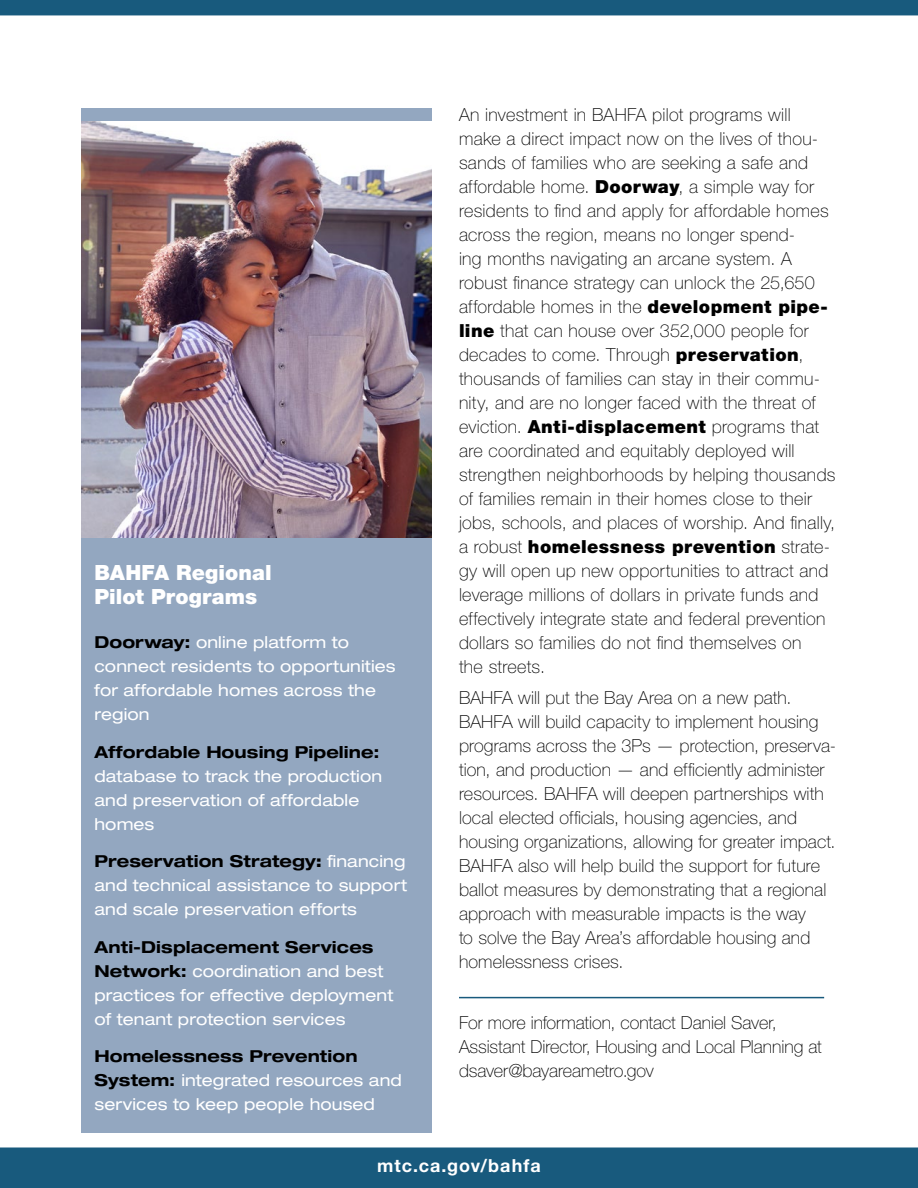
<style>
.page{position:relative;width:918px;height:1188px;background:#fff}
.page>*{position:absolute;margin:0;border:0;box-sizing:border-box;transform-origin:0 0}
.Sidebar_text{font:900 21px/24px "Helvetica Neue LT Std";letter-spacing:.005em;color:#fff}
.Body_copy{font:100 18px/24px "Helvetica Neue LT Std";letter-spacing:.01em;color:#000}
.t1{font:700 18px "Helvetica Neue LT Std";letter-spacing:.055em;color:#fff}
.Sidebar_Extended_Rev{font:expanded 16.5px/24px "Helvetica Neue LT Std";letter-spacing:.005em;color:#fff}
.s1{font-weight:700;color:#000}
.s2{font-weight:900;font-stretch:normal;color:#000}
.s3{font-weight:900}
</style>
<div class="page">
<div style="left:0;top:0;width:918px;height:15px;background:#185a7d"></div>
<div style="left:0;top:1147px;width:918px;height:41px;background:#185a7d"></div>
<div style="left:81px;top:108px;width:351px;height:1025px;background:#93a7c0"></div>
<img style="left:81px;top:122px;width:351px;height:416px">
<hr style="left:459px;top:997px;width:365px;height:1px;background:#185a7d">
<p class="Sidebar_text" style="left:94px;top:560px;width:179px">BAHFA Regional<br>Pilot Programs</p>
<p class="Sidebar_Extended_Rev" style="left:94px;top:630px;width:303px"><span class="s1">Doorway:</span> online platform to connect residents to opportunities for affordable homes across the region</p>
<p class="Sidebar_Extended_Rev" style="left:94px;top:739px;width:289px"><span class="s1">Affordable Housing Pipeline: </span>database to track the production and preservation of affordable homes</p>
<p class="Sidebar_Extended_Rev" style="left:94px;top:849px;width:314px;text-align:justify"><span class="s1">Preservation Strategy</span><span class="s2">:</span> financing and technical assistance to support and scale preservation efforts</p>
<p class="Sidebar_Extended_Rev" style="left:94px;top:934px;width:301px"><span class="s1">Anti-Displacement Services<br>Network:</span> coordination and best practices for effective deployment of tenant protection services</p>
<p class="Sidebar_Extended_Rev" style="left:94px;top:1044px;width:309px"><span class="s1">Homelessness Prevention<br>System:</span> integrated resources and services to keep people housed</p>
<p class="Body_copy" style="left:459px;top:102px;width:378px">An investment in BAHFA pilot programs will make a direct impact now on the lives of thou&shy;sands of families who are seeking a safe and affordable home. <span class="s3">Doorway</span>, a simple way for residents to find and apply for affordable homes across the region, means no longer spend-<br>ing months navigating an arcane system. A robust finance strategy can unlock the 25,650 affordable homes in the <span class="s3">development pipe&shy;line</span> that can house over 352,000 people for decades to come. Through <span class="s3">preservation</span>, thousands of families can stay in their commu&shy;nity, and are no longer faced with the threat of eviction. <span class="s3">Anti-displacement</span> programs that are coordinated and equitably deployed will strengthen neighborhoods by helping thousands of families remain in their homes close to their jobs, schools, and places of worship. And finally, a robust <span class="s3">homelessness prevention</span> strate&shy;gy will open up new opportunities to attract and leverage millions of dollars in private funds and effectively integrate state and federal prevention dollars so families do not find themselves on<br>the streets.</p>
<p class="Body_copy" style="left:459px;top:685px;width:379px">BAHFA will put the Bay Area on a new path.<br>BAHFA will build capacity to implement housing programs across the 3Ps — protection, preserva&shy;tion, and production — and efficiently administer resources. BAHFA will deepen partnerships with local elected officials, housing agencies, and housing organizations, allowing for greater impact.<br>BAHFA also will help build the support for future ballot measures by demonstrating that a regional approach with measurable impacts is the way<br>to solve the Bay Area’s affordable housing and homelessness crises.</p>
<p class="Body_copy" style="left:459px;top:1011px;width:364px">For more information, contact Daniel Saver,<br>Assistant Director, Housing and Local Planning at dsaver@bayareametro.gov</p>
<p class="t1" style="left:377px;top:1154px;width:165px">mtc.ca.gov/bahfa</p>
</div>
